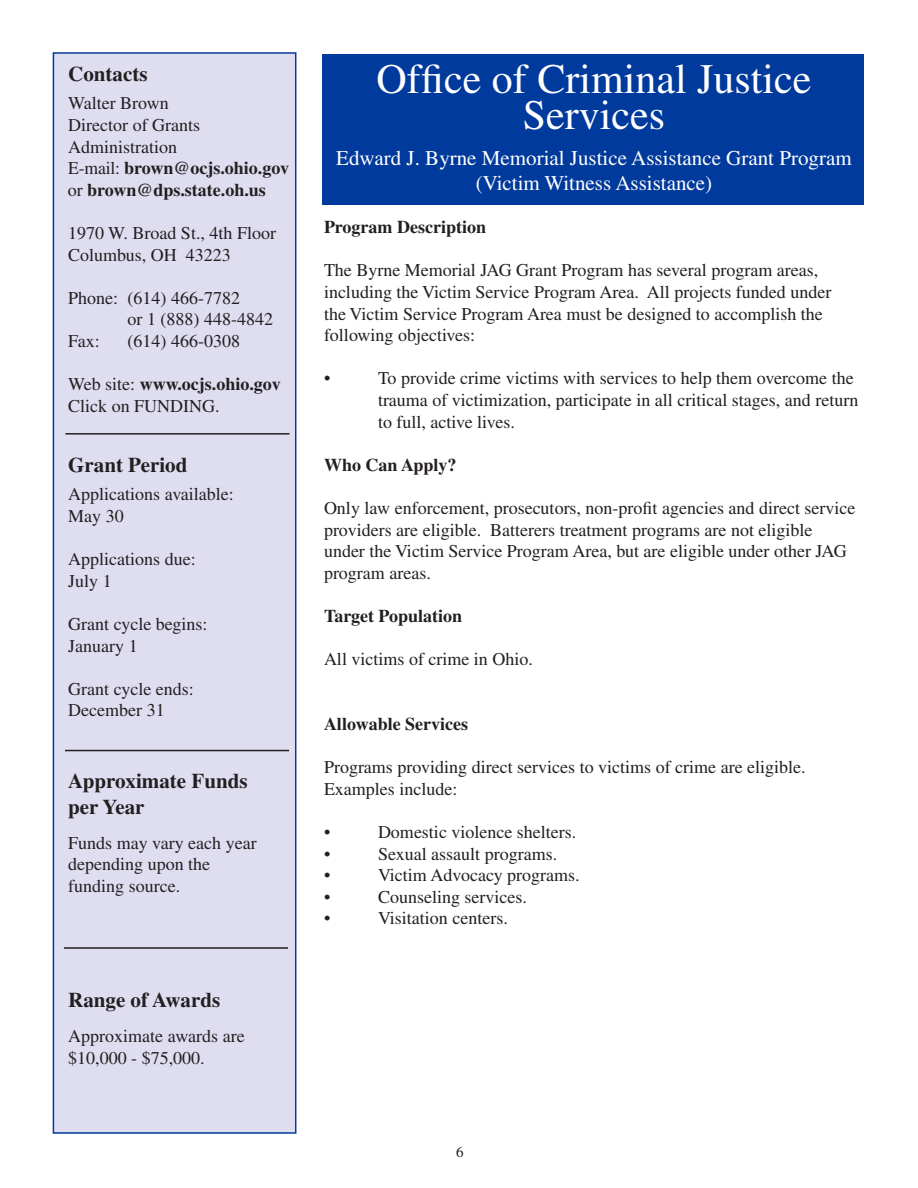
<style>
.page{position:relative;width:918px;height:1188px;background:#fff}
.page>*{position:absolute;margin:0;border:0;box-sizing:border-box;transform-origin:0 0}
.t1{font:42px/36px "Times";color:#fff;text-align:center}
.t2{font:21px/25.2px "Times";color:#fff;text-align:center}
.t3{font:700 21px/25.2px "Times";color:#231f20}
.t4{font:18px/21.6px "Times";color:#231f20}
.t5{font:700 18px "Times";color:#231f20}
.t6{font:15px "Times";color:#231f20}
.s1{font-weight:700}
</style>
<div class="page">
<div style="left:322px;top:54px;width:542px;height:150px;background:#003a9c"></div>
<div style="left:53px;top:53px;width:243px;height:1080px;background:#dfdef1"></div>
<div style="left:53px;top:52px;width:243px;height:1082px;border:2px solid #003a9c"></div>
<hr style="left:65px;top:433px;width:225px;height:2px;background:#231f20">
<hr style="left:65px;top:750px;width:224px;height:1px;background:#231f20">
<hr style="left:64px;top:947px;width:224px;height:2px;background:#231f20">
<p class="t3" style="left:68px;top:61px;width:81px">Contacts</p>
<p class="t4" style="left:68px;top:92px;width:223px">Walter Brown<br>Director of Grants<br>Administration<br>E-mail: <span class="s1">brown@ocjs.ohio.gov </span>or <span class="s1">brown@dps.state.oh.us</span></p>
<p class="t4" style="left:68px;top:222px;width:209px">1970 W. Broad St., 4th Floor<br>Columbus, OH 43223</p>
<p class="t4" style="left:68px;top:287px;width:173px">Phone: (614) 466-7782</p>
<p class="t4" style="left:128px;top:308px;width:147px">or 1 (888) 448-4842</p>
<p class="t4" style="left:68px;top:330px;width:33px">Fax:</p>
<p class="t4" style="left:128px;top:330px;width:114px">(614) 466-0308</p>
<p class="t4" style="left:68px;top:373px;width:214px">Web site: <span class="s1">www.ocjs.ohio.gov<br></span>Click on FUNDING.</p>
<p class="t3" style="left:68px;top:452px;width:121px">Grant Period</p>
<p class="t4" style="left:68px;top:483px;width:167px">Applications available:<br>May 30</p>
<p class="t4" style="left:68px;top:548px;width:129px">Applications due:<br>July 1</p>
<p class="t4" style="left:68px;top:613px;width:141px">Grant cycle begins:<br>January 1</p>
<p class="t4" style="left:68px;top:678px;width:127px">Grant cycle ends:<br>December 31</p>
<p class="t3" style="left:68px;top:768px;width:181px">Approximate Funds per Year</p>
<p class="t4" style="left:68px;top:832px;width:190px">Funds may vary each year depending upon the funding source.</p>
<p class="t3" style="left:68px;top:987px;width:154px">Range of Awards</p>
<p class="t4" style="left:68px;top:1025px;width:178px">Approximate awards are $10,000 - $75,000.</p>
<h1 class="t1" style="left:376px;top:61px;width:437px">Office of Criminal Justice<br>Services</h1>
<p class="t2" style="left:336px;top:145px;width:517px">Edward J. Byrne Memorial Justice Assistance Grant Program (Victim Witness Assistance)</p>
<p class="t5" style="left:324px;top:216px;width:164px">Program Description</p>
<p class="t4" style="left:324px;top:260px;width:509px">The Byrne Memorial JAG Grant Program has several program areas, including the Victim Service Program Area. All projects funded under the Victim Service Program Area must be designed to accomplish the following objectives:</p>
<p class="t4" style="left:324px;top:368px;width:8px">•</p>
<p class="t4" style="left:378px;top:368px;width:482px">To provide crime victims with services to help them overcome the trauma of victimization, participate in all critical stages, and return to full, active lives.</p>
<p class="t5" style="left:324px;top:454px;width:134px">Who Can Apply?</p>
<p class="t4" style="left:324px;top:497px;width:533px">Only law enforcement, prosecutors, non-profit agencies and direct service providers are eligible. Batterers treatment programs are not eligible under the Victim Service Program Area, but are eligible under other JAG program areas.</p>
<p class="t5" style="left:324px;top:605px;width:140px">Target Population</p>
<p class="t4" style="left:324px;top:648px;width:210px">All victims of crime in Ohio.</p>
<p class="t5" style="left:324px;top:713px;width:146px">Allowable Services</p>
<p class="t4" style="left:324px;top:756px;width:483px">Programs providing direct services to victims of crime are eligible.<br>Examples include:</p>
<p class="t4" style="left:324px;top:821px;width:8px">•</p>
<p class="t4" style="left:378px;top:821px;width:200px">Domestic violence shelters.</p>
<p class="t4" style="left:324px;top:843px;width:8px">•</p>
<p class="t4" style="left:378px;top:843px;width:181px">Sexual assault programs.</p>
<p class="t4" style="left:324px;top:864px;width:8px">•</p>
<p class="t4" style="left:378px;top:864px;width:203px">Victim Advocacy programs.</p>
<p class="t4" style="left:324px;top:886px;width:8px">•</p>
<p class="t4" style="left:378px;top:886px;width:150px">Counseling services.</p>
<p class="t4" style="left:324px;top:908px;width:8px">•</p>
<p class="t4" style="left:378px;top:908px;width:131px">Visitation centers.</p>
<p class="t6" style="left:456px;top:1143px;width:9px">6</p>
</div>
